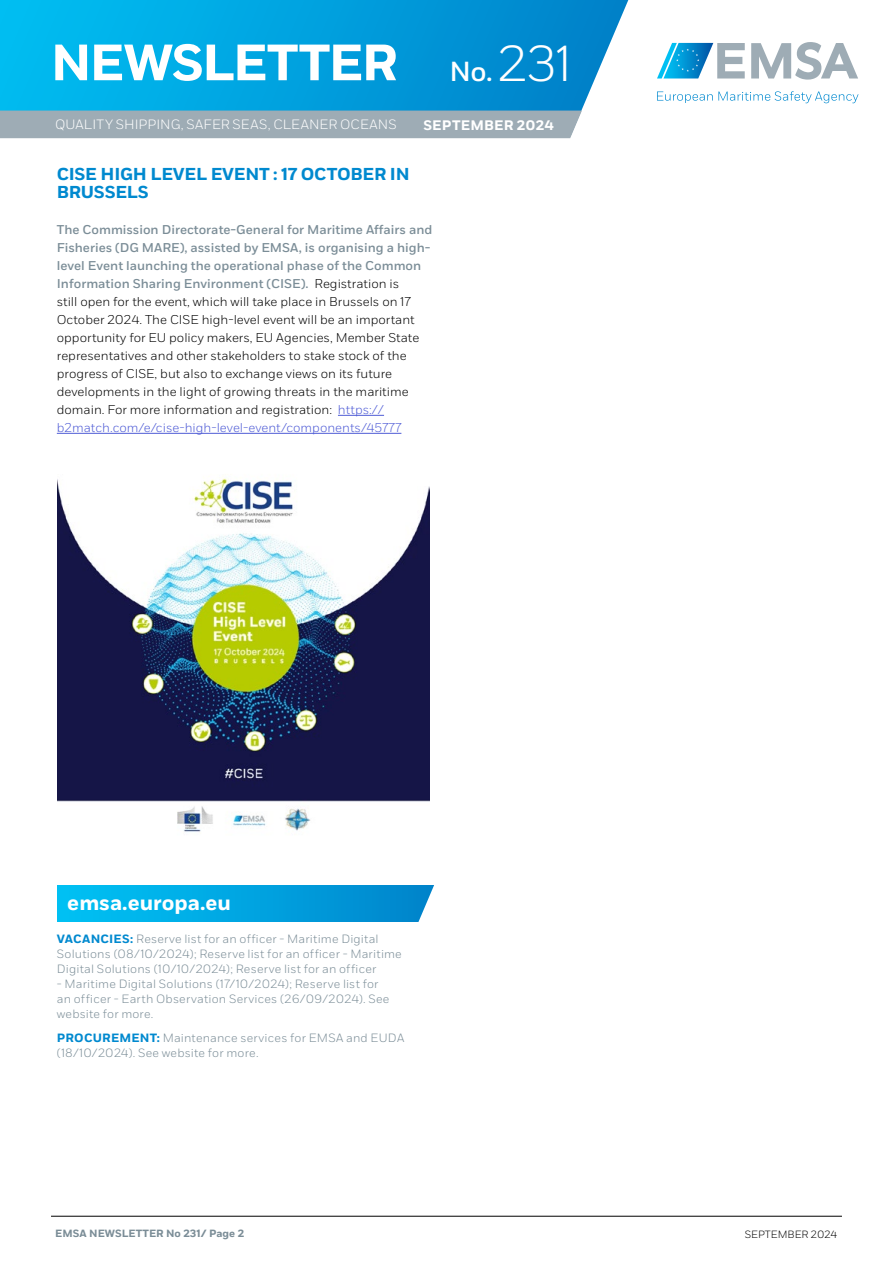
<style>
.page{position:relative;width:893px;height:1263px;background:#fff}
.page>*{position:absolute;margin:0;border:0;box-sizing:border-box;transform-origin:0 0}
.t1{font:700 50.85px "Fort";letter-spacing:-.035em;color:#fff}
.t2{font:500 27.6px "Fort";color:#fff}
.t3{font:700 21px "Fort";color:#fff}
.t4{font:700 17.25px/18px "Fort";letter-spacing:-.015em;color:#0089cf}
.t5{font:700 13.8px "Fort";letter-spacing:.015em;color:#fff}
.t6{font:300 13.5px "Fort";letter-spacing:.005em;color:#fff}
.t7{font:300 12.75px/18px "Fort";color:#000}
.t8{font:300 12px/15px "Fort";letter-spacing:.015em;color:#7b8d97}
.t9{font:700 10.5px "Fort";color:#7b8d97}
.t10{font:300 10.5px "Fort";color:#000}
.s1{font-weight:300;font-size:50.55px}
.s2{font-weight:500;color:#7b8d97}
.s3{color:#4f5cd6}
.s4{font-weight:700;color:#0089cf}
</style>
<div class="page">
<svg style="left:0;top:0;width:629px;height:111px;background:#07a3de"></svg>
<div style="left:0;top:111px;width:582px;height:27px;background:#9eacb5"></div>
<hr style="left:51px;top:1216px;width:791px;height:1px;background:#000">
<svg style="left:657px;top:91px;width:201px;height:12px"></svg>
<svg style="left:657px;top:43px;width:88px;height:36px"></svg>
<svg style="left:751px;top:42px;width:107px;height:38px"></svg>
<hr style="left:338px;top:415px;width:46px;height:1px;background:#4f5cd6">
<hr style="left:57px;top:433px;width:344px;height:1px;background:#4f5cd6">
<img style="left:57px;top:478px;width:373px;height:354px">
<div style="left:57px;top:885px;width:389px;height:36px;background:linear-gradient(to right,#00c3f5,#0083ca)"></div>
<svg style="left:416px;top:885px;width:30px;height:37px"></svg>
<h1 class="t1" style="left:51px;top:31px;width:349px">NEWSLETTER</h1>
<p class="t6" style="left:55px;top:117px;width:343px">QUALITY SHIPPING, SAFER SEAS, CLEANER OCEANS</p>
<h2 class="t2" style="left:450px;top:55px;width:124px">No. <span class="s1">231</span></h2>
<p class="t5" style="left:423px;top:116px;width:132px">SEPTEMBER 2024</p>
<h3 class="t4" style="left:57px;top:166px;width:354px">CISE HIGH LEVEL EVENT : 17 OCTOBER IN<br>BRUSSELS</h3>
<p class="t7" style="left:57px;top:221px;width:377px"><span class="s2">The Commission Directorate-General for Maritime Affairs and Fisheries (DG MARE), assisted by EMSA, is organising a high&shy;level Event launching the operational phase of the Common Information Sharing Environment (CISE).</span> Registration is<br>still open for the event, which will take place in Brussels on 17<br>October 2024. The CISE high-level event will be an important opportunity for EU policy makers, EU Agencies, Member State representatives and other stakeholders to stake stock of the progress of CISE, but also to exchange views on its future developments in the light of growing threats in the maritime domain. For more information and registration: <span class="s3">https:// b2match.com/e/cise-high-level-event/components/45777</span></p>
<h3 class="t3" style="left:67px;top:890px;width:165px">emsa.europa.eu</h3>
<p class="t8" style="left:57px;top:931px;width:346px"><span class="s4">VACANCIES:</span> Reserve list for an officer - Maritime Digital<br>Solutions (08/10/2024); Reserve list for an officer - Maritime<br>Digital Solutions (10/10/2024); Reserve list for an officer</p>
<p class="t8" style="left:57px;top:976px;width:334px">- Maritime Digital Solutions (17/10/2024); Reserve list for an officer - Earth Observation Services (26/09/2024). See website for more.</p>
<p class="t8" style="left:57px;top:1030px;width:349px"><span class="s4">PROCUREMENT:</span> Maintenance services for EMSA and EUDA (18/10/2024). See website for more.</p>
<p class="t9" style="left:55px;top:1227px;width:190px">EMSA NEWSLETTER No 231/ Page 2</p>
<p class="t10" style="left:745px;top:1228px;width:94px">SEPTEMBER 2024</p>
</div>
